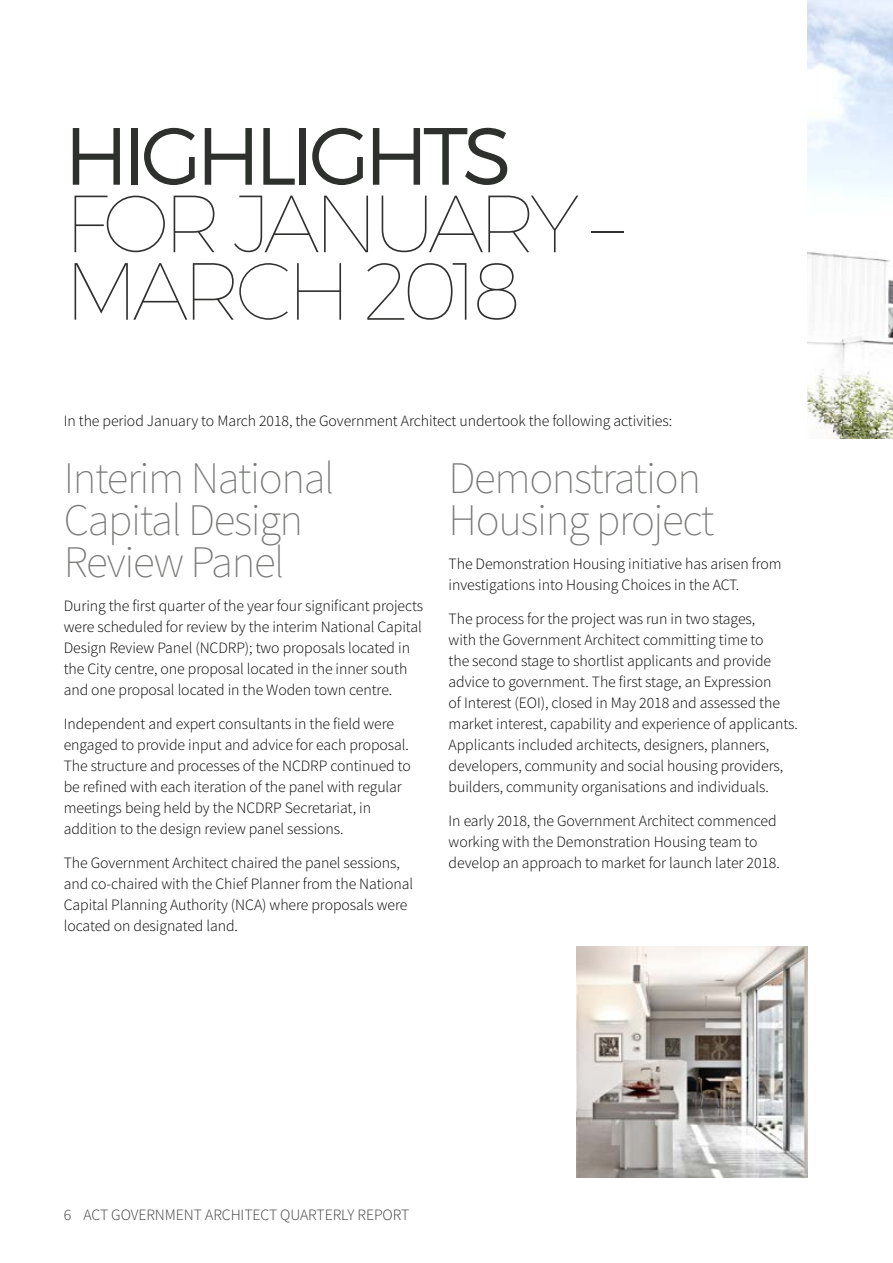
<style>
.page{position:relative;width:893px;height:1263px;background:#fff}
.page>*{position:absolute;margin:0;border:0;box-sizing:border-box;transform-origin:0 0}
.HEADING_1_-_CBR{font:100 81px/67.5px "Montserrat";letter-spacing:-.07em;color:#2e302d}
.HEADING_2_-_CBR{font:200 45px/42px "Source Sans Pro";letter-spacing:-.03em;color:#757874}
.BODY_-_CBR{font:300 15.75px/21px "Source Sans Pro";letter-spacing:-.005em;color:#000}
.t1{font:300 15.75px "Source Sans Pro";letter-spacing:-.005em;color:#3c3c3b}
.s1{font-weight:300}
</style>
<div class="page">
<img style="left:808px;top:0;width:85px;height:438px">
<img style="left:577px;top:947px;width:231px;height:231px">
<h1 class="HEADING_1_-_CBR" style="left:64px;top:120px;width:561px"><span class="s1">HIGHLIGHTS<br></span>FOR JANUARY –<br>MARCH 2018</h1>
<p class="BODY_-_CBR" style="left:64px;top:410px;width:610px">In the period January to March 2018, the Government Architect undertook the following activities:</p>
<h2 class="HEADING_2_-_CBR" style="left:64px;top:458px;width:272px">Interim National<br>Capital Design<br>Review Panel</h2>
<p class="BODY_-_CBR" style="left:64px;top:595px;width:361px">During the first quarter of the year four significant projects were scheduled for review by the interim National Capital Design Review Panel (NCDRP); two proposals located in the City centre, one proposal located in the inner south and one proposal located in the Woden town centre.</p>
<p class="BODY_-_CBR" style="left:64px;top:713px;width:349px">Independent and expert consultants in the field were engaged to provide input and advice for each proposal.<br>The structure and processes of the NCDRP continued to be refined with each iteration of the panel with regular meetings being held by the NCDRP Secretariat, in addition to the design review panel sessions.</p>
<p class="BODY_-_CBR" style="left:64px;top:852px;width:351px">The Government Architect chaired the panel sessions, and co-chaired with the Chief Planner from the National Capital Planning Authority (NCA) where proposals were located on designated land.</p>
<h2 class="HEADING_2_-_CBR" style="left:449px;top:458px;width:267px">Demonstration<br>Housing project</h2>
<p class="BODY_-_CBR" style="left:449px;top:553px;width:335px">The Demonstration Housing initiative has arisen from investigations into Housing Choices in the ACT.</p>
<p class="BODY_-_CBR" style="left:449px;top:608px;width:351px">The process for the project was run in two stages,<br>with the Government Architect committing time to<br>the second stage to shortlist applicants and provide advice to government. The first stage, an Expression<br>of Interest (EOI), closed in May 2018 and assessed the market interest, capability and experience of applicants.<br>Applicants included architects, designers, planners, developers, community and social housing providers, builders, community organisations and individuals.</p>
<p class="BODY_-_CBR" style="left:449px;top:810px;width:333px">In early 2018, the Government Architect commenced working with the Demonstration Housing team to develop an approach to market for launch later 2018.</p>
<p class="t1" style="left:64px;top:1205px;width:347px">6 ACT GOVERNMENT ARCHITECT QUARTERLY REPORT</p>
</div>
